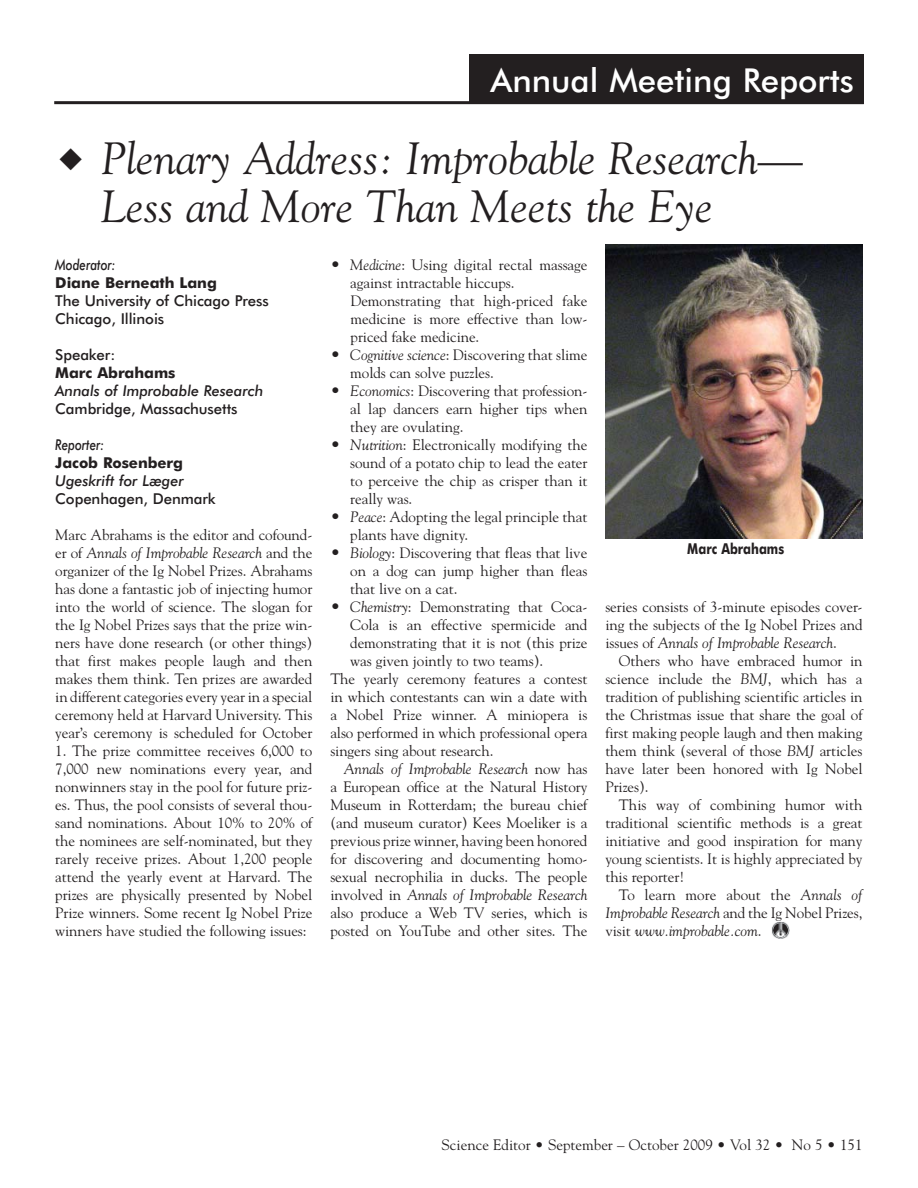
<style>
.page{position:relative;width:918px;height:1188px;background:#fff}
.page>*{position:absolute;margin:0;border:0;box-sizing:border-box;transform-origin:0 0}
.t1{font:italic 45px/48px "Goudy";color:#231f20}
.t2{font:500 33px "Futura BT";color:#fff}
.t3{font:15px/18px "Goudy";letter-spacing:-.005em;color:#231f20;text-align:justify}
.t4{font:500 15px/18px "Futura BT";letter-spacing:-.005em;color:#231f20}
.t5{font:italic 15px "Goudy";letter-spacing:-.005em;color:#231f20}
.t6{font:700 15px "Futura BT";letter-spacing:-.005em;color:#231f20}
.t7{font:italic 500 15px "Futura BT";letter-spacing:-.005em;color:#231f20}
.t8{font:italic 500 15px "Futura BT";letter-spacing:-.005em;color:#231f20;scale:.8 1}
.t9{font:700 15px "Futura BT";letter-spacing:-.005em;color:#231f20;scale:.8 1}
.s1{font-style:italic}
.s2{font-size:16.5px}
.s3{font-style:normal}
</style>
<div class="page">
<hr style="left:54px;top:101px;width:810px;height:3px;background:#231f20">
<div style="left:470px;top:54px;width:394px;height:50px;background:#231f20"></div>
<img style="left:772px;top:922px;width:17px;height:17px">
<img style="left:606px;top:245px;width:257px;height:293px">
<h2 class="t2" style="left:491px;top:66px;width:365px">Annual Meeting Reports</h2>
<h1 class="t1" style="left:101px;top:138px;width:703px">Plenary Address: Improbable Research—<br>Less and More Than Meets the Eye</h1>
<p class="t8" style="left:55px;top:258px;width:77px">Moderator:</p>
<p class="t6" style="left:55px;top:276px;width:163px">Diane Berneath Lang</p>
<p class="t4" style="left:55px;top:293px;width:215px">The University of Chicago Press<br>Chicago, Illinois</p>
<p class="t4" style="left:55px;top:347px;width:62px">Speaker:</p>
<p class="t6" style="left:55px;top:366px;width:122px">Marc Abrahams</p>
<p class="t7" style="left:55px;top:384px;width:210px">Annals of Improbable Research</p>
<p class="t4" style="left:55px;top:401px;width:184px">Cambridge, Massachusetts</p>
<p class="t8" style="left:55px;top:438px;width:63px">Reporter:</p>
<p class="t6" style="left:55px;top:456px;width:129px">Jacob Rosenberg</p>
<p class="t7" style="left:55px;top:474px;width:130px">Ugeskrift for Læger</p>
<p class="t4" style="left:55px;top:491px;width:162px">Copenhagen, Denmark</p>
<p class="t3" style="left:55px;top:527px;width:259px">Marc Abrahams is the editor and cofound&shy;er of <span class="s1">Annals of Improbable Research</span> and the organizer of the Ig Nobel Prizes. Abrahams has done a fantastic job of injecting humor into the world of science. The slogan for the Ig Nobel Prizes says that the prize win&shy;ners have done research (or other things) that first makes people laugh and then makes them think. Ten prizes are awarded in different categories every year in a special ceremony held at Harvard University. This year’s ceremony is scheduled for October</p>
<p class="t3" style="left:55px;top:743px;width:259px">1. The prize committee receives 6,000 to 7,000 new nominations every year, and nonwinners stay in the pool for future priz&shy;es. Thus, the pool consists of several thou&shy;sand nominations. About 10% to 20% of the nominees are self-nominated, but they rarely receive prizes. About 1,200 people attend the yearly event at Harvard. The prizes are physically presented by Nobel Prize winners. Some recent Ig Nobel Prize winners have studied the following issues:</p>
<p class="t3" style="left:350px;top:257px;width:239px;text-align:left;text-indent:-20px"><span class="s2">•</span> <span class="s1">Medicine</span>: Using digital rectal massage against intractable hiccups.<br>Demonstrating that high-priced fake medicine is more effective than low&shy;priced fake medicine.</p>
<p class="t3" style="left:350px;top:347px;width:239px;text-indent:-20px"><span class="s2">•</span> <span class="s1">Cognitive science</span>: Discovering that slime molds can solve puzzles.</p>
<p class="t3" style="left:350px;top:383px;width:239px;text-indent:-20px"><span class="s2">•</span> <span class="s1">Economics</span>: Discovering that profession&shy;al lap dancers earn higher tips when they are ovulating.</p>
<p class="t3" style="left:350px;top:437px;width:239px;text-indent:-20px"><span class="s2">•</span> <span class="s1">Nutrition</span>: Electronically modifying the sound of a potato chip to lead the eater to perceive the chip as crisper than it really was.</p>
<p class="t3" style="left:350px;top:509px;width:239px;text-indent:-20px"><span class="s2">•</span> <span class="s1">Peace</span>: Adopting the legal principle that plants have dignity.</p>
<p class="t3" style="left:350px;top:545px;width:239px;text-indent:-20px"><span class="s2">•</span> <span class="s1">Biology</span>: Discovering that fleas that live on a dog can jump higher than fleas that live on a cat.</p>
<p class="t3" style="left:330px;top:599px;width:259px"><span class="s2">•</span> <span class="s1">Chemistry</span>: Demonstrating that Coca-</p>
<p class="t3" style="left:350px;top:617px;width:239px">Cola is an effective spermicide and</p>
<p class="t3" style="left:350px;top:635px;width:239px">demonstrating that it is not (this prize</p>
<p class="t3" style="left:350px;top:653px;width:194px">was given jointly to two teams).</p>
<p class="t3" style="left:330px;top:671px;width:259px">The yearly ceremony features a contest</p>
<p class="t3" style="left:330px;top:689px;width:259px">in which contestants can win a date with</p>
<p class="t3" style="left:330px;top:707px;width:259px">a Nobel Prize winner. A miniopera is</p>
<p class="t3" style="left:330px;top:725px;width:259px">also performed in which professional opera</p>
<p class="t3" style="left:330px;top:743px;width:165px">singers sing about research.</p>
<p class="t5" style="left:344px;top:763px;width:245px">Annals of Improbable Research <span class="s3">now has</span></p>
<p class="t3" style="left:330px;top:779px;width:259px">a European office at the Natural History</p>
<p class="t3" style="left:330px;top:797px;width:259px">Museum in Rotterdam; the bureau chief</p>
<p class="t3" style="left:330px;top:815px;width:259px">(and museum curator) Kees Moeliker is a</p>
<p class="t3" style="left:330px;top:833px;width:259px">previous prize winner, having been honored</p>
<p class="t3" style="left:330px;top:851px;width:259px">for discovering and documenting homo-</p>
<p class="t3" style="left:330px;top:869px;width:259px">sexual necrophilia in ducks. The people</p>
<p class="t5" style="left:330px;top:889px;width:259px"><span class="s3">involved in</span> Annals of Improbable Research</p>
<p class="t3" style="left:330px;top:905px;width:259px">also produce a Web TV series, which is</p>
<p class="t3" style="left:330px;top:923px;width:259px">posted on YouTube and other sites. The</p>
<p class="t9" style="left:687px;top:542px;width:123px">Marc Abrahams</p>
<p class="t3" style="left:605px;top:599px;width:259px">series consists of 3-minute episodes cover&shy;ing the subjects of the Ig Nobel Prizes and issues of <span class="s1">Annals of Improbable Research</span>.</p>
<p class="t3" style="left:605px;top:653px;width:259px;text-indent:14px">Others who have embraced humor in science include the <span class="s1">BMJ</span>, which has a tradition of publishing scientific articles in the Christmas issue that share the goal of first making people laugh and then making them think (several of those <span class="s1">BMJ</span> articles have later been honored with Ig Nobel Prizes).</p>
<p class="t3" style="left:605px;top:797px;width:259px;text-indent:14px">This way of combining humor with traditional scientific methods is a great initiative and good inspiration for many young scientists. It is highly appreciated by this reporter!</p>
<p class="t3" style="left:605px;top:887px;width:259px;text-indent:14px">To learn more about the <span class="s1">Annals of Improbable Research</span> and the Ig Nobel Prizes, visit <span class="s1">www.improbable.com</span>.</p>
<p class="t3" style="left:442px;top:1137px;width:422px">Science Editor • September – October 2009 • Vol 32 • No 5 • 151</p>
</div>
